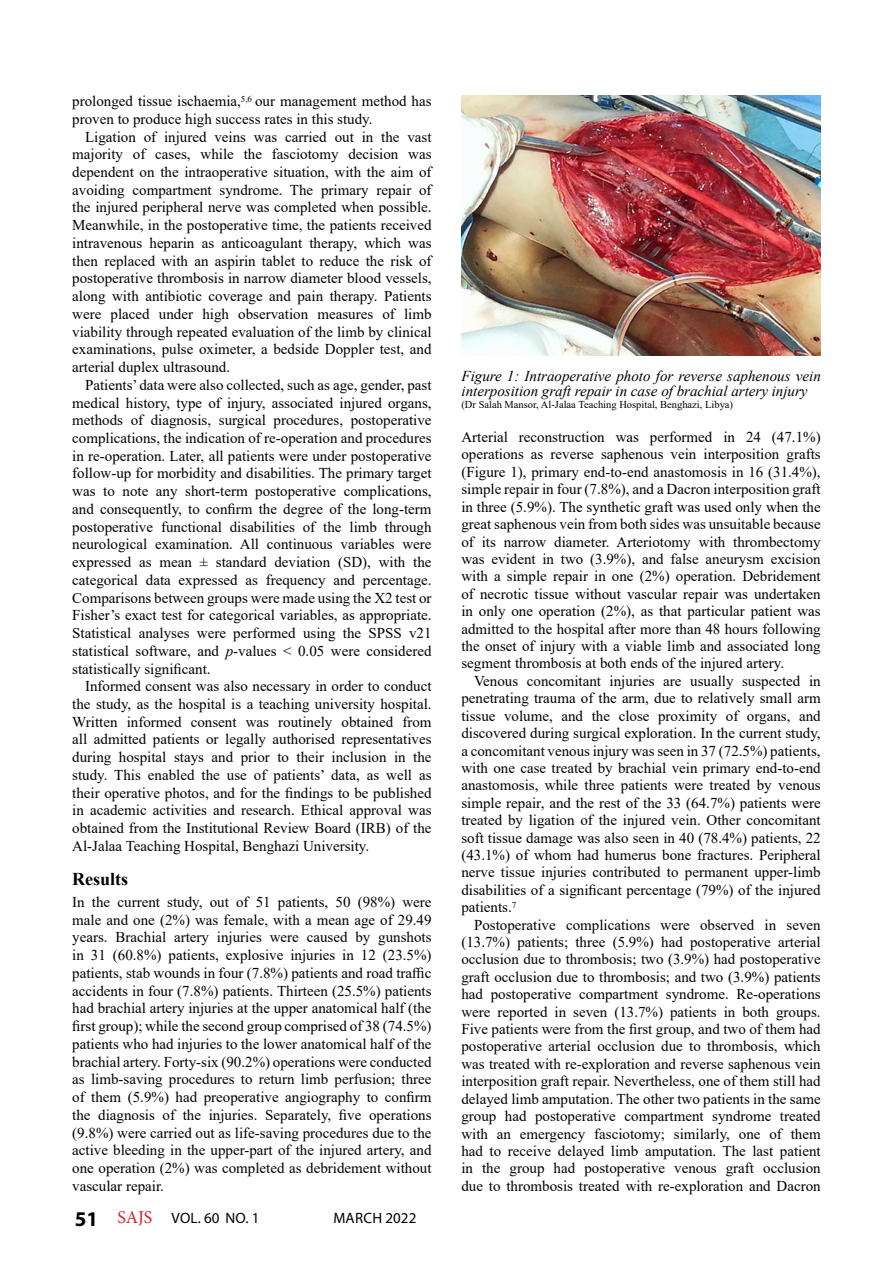
<style>
.page{position:relative;width:893px;height:1263px;background:#fff}
.page>*{position:absolute;margin:0;border:0;box-sizing:border-box;transform-origin:0 0}
.t1{font:700 18px "Times New Roman";color:#000}
.t2{font:15px/17.7px "Times New Roman";color:#000;text-align:justify}
.t3{font:italic 15px/15px "Times New Roman";color:#000}
.t4{font:15px "Myriad Pro";letter-spacing:.02em;color:#000}
.t5{font:10.5px "Times New Roman";color:#000}
.s1{font-style:italic}
.s2{font-weight:700;font-size:21px}
.s3{font-family:"Minion Pro";font-size:18px;color:#d2232a}
</style>
<div class="page">
<img style="left:461px;top:96px;width:360px;height:260px">
<p class="t2" style="left:72px;top:92px;width:361px">prolonged tissue ischaemia,<sup>5,6</sup> our management method has proven to produce high success rates in this study.</p>
<p class="t2" style="left:72px;top:127px;width:361px;text-indent:13px">Ligation of injured veins was carried out in the vast majority of cases, while the fasciotomy decision was dependent on the intraoperative situation, with the aim of avoiding compartment syndrome. The primary repair of the injured peripheral nerve was completed when possible.<br>Meanwhile, in the postoperative time, the patients received intravenous heparin as anticoagulant therapy, which was then replaced with an aspirin tablet to reduce the risk of postoperative thrombosis in narrow diameter blood vessels, along with antibiotic coverage and pain therapy. Patients were placed under high observation measures of limb viability through repeated evaluation of the limb by clinical examinations, pulse oximeter, a bedside Doppler test, and arterial duplex ultrasound.</p>
<p class="t2" style="left:72px;top:375px;width:361px;text-indent:13px">Patients’ data were also collected, such as age, gender, past medical history, type of injury, associated injured organs, methods of diagnosis, surgical procedures, postoperative complications, the indication of re-operation and procedures in re-operation. Later, all patients were under postoperative follow-up for morbidity and disabilities. The primary target was to note any short-term postoperative complications, and consequently, to confirm the degree of the long-term postoperative functional disabilities of the limb through neurological examination. All continuous variables were expressed as mean ± standard deviation (SD), with the categorical data expressed as frequency and percentage.<br>Comparisons between groups were made using the X2 test or Fisher’s exact test for categorical variables, as appropriate.<br>Statistical analyses were performed using the SPSS v21 statistical software, and <span class="s1">p</span>-values &lt; 0.05 were considered statistically significant.</p>
<p class="t2" style="left:72px;top:677px;width:361px;text-indent:13px">Informed consent was also necessary in order to conduct the study, as the hospital is a teaching university hospital.<br>Written informed consent was routinely obtained from all admitted patients or legally authorised representatives during hospital stays and prior to their inclusion in the study. This enabled the use of patients’ data, as well as their operative photos, and for the findings to be published in academic activities and research. Ethical approval was obtained from the Institutional Review Board (IRB) of the Al-Jalaa Teaching Hospital, Benghazi University.</p>
<p class="t1" style="left:72px;top:866px;width:57px">Results</p>
<p class="t2" style="left:72px;top:893px;width:361px">In the current study, out of 51 patients, 50 (98%) were male and one (2%) was female, with a mean age of 29.49 years. Brachial artery injuries were caused by gunshots in 31 (60.8%) patients, explosive injuries in 12 (23.5%) patients, stab wounds in four (7.8%) patients and road traffic accidents in four (7.8%) patients. Thirteen (25.5%) patients had brachial artery injuries at the upper anatomical half (the first group); while the second group comprised of 38 (74.5%) patients who had injuries to the lower anatomical half of the brachial artery. Forty-six (90.2%) operations were conducted as limb-saving procedures to return limb perfusion; three of them (5.9%) had preoperative angiography to confirm the diagnosis of the injuries. Separately, five operations (9.8%) were carried out as life-saving procedures due to the active bleeding in the upper-part of the injured artery, and one operation (2%) was completed as debridement without vascular repair.</p>
<p class="t4" style="left:75px;top:1208px;width:186px"><span class="s2">51</span> <span class="s3">SAJS</span> VOL. 60 NO. 1</p>
<p class="t4" style="left:333px;top:1208px;width:84px">MARCH 2022</p>
<p class="t3" style="left:461px;top:368px;width:361px">Figure 1: Intraoperative photo for reverse saphenous vein interposition graft repair in case of brachial artery injury</p>
<p class="t5" style="left:461px;top:397px;width:273px">(Dr Salah Mansor, Al-Jalaa Teaching Hospital, Benghazi, Libya)</p>
<p class="t2" style="left:461px;top:428px;width:361px">Arterial reconstruction was performed in 24 (47.1%) operations as reverse saphenous vein interposition grafts (Figure 1), primary end-to-end anastomosis in 16 (31.4%), simple repair in four (7.8%), and a Dacron interposition graft in three (5.9%). The synthetic graft was used only when the great saphenous vein from both sides was unsuitable because of its narrow diameter. Arteriotomy with thrombectomy was evident in two (3.9%), and false aneurysm excision with a simple repair in one (2%) operation. Debridement of necrotic tissue without vascular repair was undertaken in only one operation (2%), as that particular patient was admitted to the hospital after more than 48 hours following the onset of injury with a viable limb and associated long segment thrombosis at both ends of the injured artery.</p>
<p class="t2" style="left:461px;top:672px;width:361px;text-indent:13px">Venous concomitant injuries are usually suspected in penetrating trauma of the arm, due to relatively small arm tissue volume, and the close proximity of organs, and discovered during surgical exploration. In the current study, a concomitant venous injury was seen in 37 (72.5%) patients, with one case treated by brachial vein primary end-to-end anastomosis, while three patients were treated by venous simple repair, and the rest of the 33 (64.7%) patients were treated by ligation of the injured vein. Other concomitant soft tissue damage was also seen in 40 (78.4%) patients, 22 (43.1%) of whom had humerus bone fractures. Peripheral nerve tissue injuries contributed to permanent upper-limb disabilities of a significant percentage (79%) of the injured patients.<sup>7</sup></p>
<p class="t2" style="left:461px;top:915px;width:361px;text-indent:13px">Postoperative complications were observed in seven (13.7%) patients; three (5.9%) had postoperative arterial occlusion due to thrombosis; two (3.9%) had postoperative graft occlusion due to thrombosis; and two (3.9%) patients had postoperative compartment syndrome. Re-operations were reported in seven (13.7%) patients in both groups.<br>Five patients were from the first group, and two of them had postoperative arterial occlusion due to thrombosis, which was treated with re-exploration and reverse saphenous vein interposition graft repair. Nevertheless, one of them still had delayed limb amputation. The other two patients in the same group had postoperative compartment syndrome treated with an emergency fasciotomy; similarly, one of them had to receive delayed limb amputation. The last patient in the group had postoperative venous graft occlusion due to thrombosis treated with re-exploration and Dacron</p>
</div>
